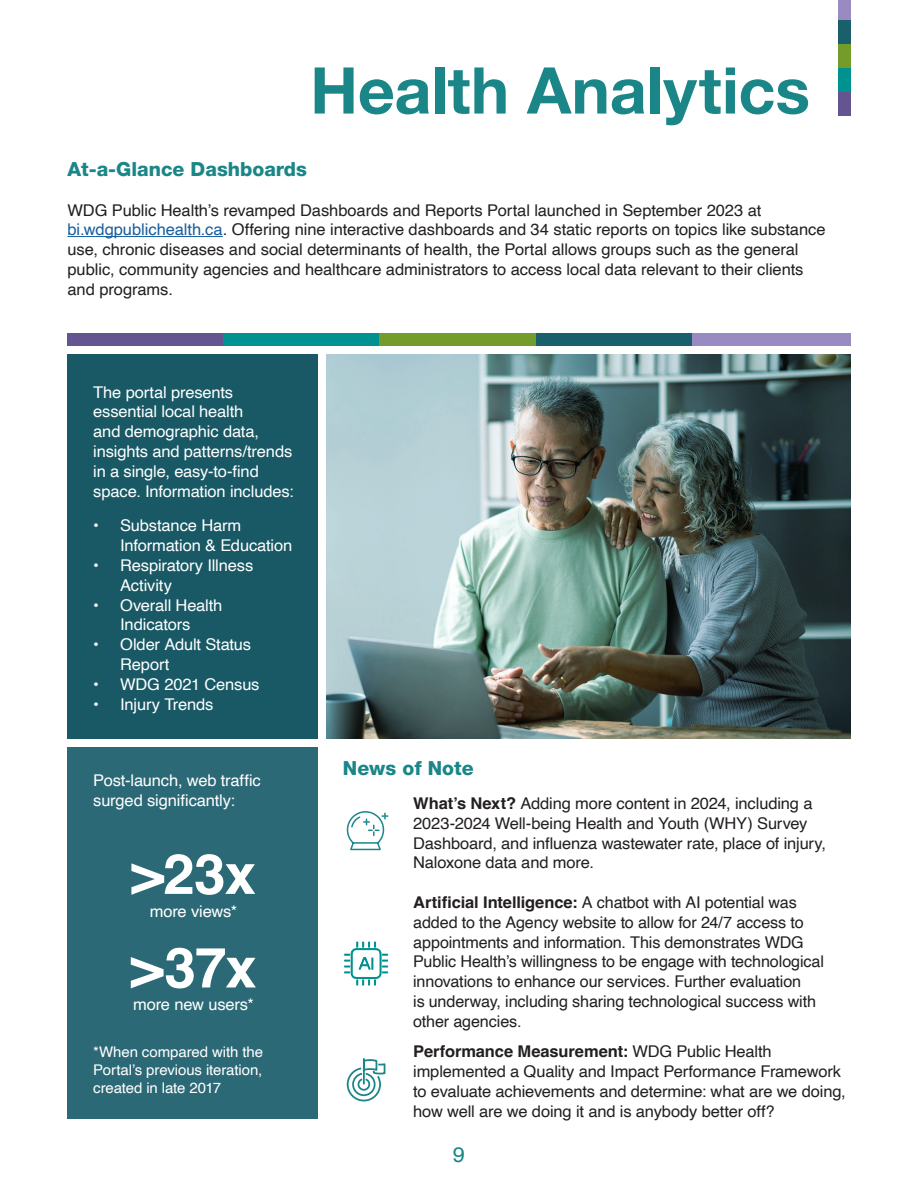
<style>
.page{position:relative;width:918px;height:1188px;background:#fff}
.page>*{position:absolute;margin:0;border:0;box-sizing:border-box;transform-origin:0 0}
.t1{font:700 64.5px "Helvetica Neue LT Pro";color:#1b8688}
.t2{font:700 55.8px "Helvetica";letter-spacing:-.02em;color:#fff}
.t3{font:21px "Helvetica";color:#1b8688;scale:1.05 1}
.t4{font:800 19.5px "Helvetica Neue LT Pro";color:#1b8688}
.t5{font:16.2px/19.8px "Helvetica";letter-spacing:-.01em;color:#231f20}
.t6{font:16.2px/19.8px "Helvetica";letter-spacing:-.01em;color:#fff}
.t7{font:14.7px/18px "Helvetica";letter-spacing:-.005em;color:#fff;text-align:justify}
.s1{color:#175d9e}
.s2{font-weight:700}
</style>
<div class="page">
<div style="left:838px;top:92px;width:12px;height:24px;background:#645590"></div>
<div style="left:838px;top:68px;width:12px;height:24px;background:#009290"></div>
<div style="left:838px;top:44px;width:12px;height:24px;background:#739c2b"></div>
<div style="left:838px;top:19px;width:12px;height:25px;background:#195f6c"></div>
<div style="left:838px;top:0;width:12px;height:20px;background:#998ac1"></div>
<hr style="left:68px;top:236px;width:155px;height:1px;background:#175d9e">
<div style="left:68px;top:333px;width:156px;height:13px;background:#645590"></div>
<div style="left:224px;top:333px;width:156px;height:13px;background:#009290"></div>
<div style="left:380px;top:333px;width:156px;height:13px;background:#739c2b"></div>
<div style="left:536px;top:333px;width:158px;height:13px;background:#195f6c"></div>
<div style="left:692px;top:333px;width:158px;height:13px;background:#998ac1"></div>
<div style="left:68px;top:354px;width:250px;height:385px;background:#185965"></div>
<div style="left:68px;top:747px;width:250px;height:372px;background:#2c6976"></div>
<img style="left:326px;top:354px;width:524px;height:385px">
<svg style="left:344px;top:942px;width:45px;height:43px"></svg>
<svg style="left:346px;top:1058px;width:40px;height:44px"></svg>
<svg style="left:346px;top:811px;width:43px;height:40px"></svg>
<h1 class="t1" style="left:310px;top:51px;width:501px">Health Analytics</h1>
<p class="t4" style="left:68px;top:157px;width:241px">At-a-Glance Dashboards</p>
<p class="t5" style="left:68px;top:200px;width:760px">WDG Public Health’s revamped Dashboards and Reports Portal launched in September 2023 at <span class="s1">bi.wdgpublichealth.ca</span>. Offering nine interactive dashboards and 34 static reports on topics like substance use, chronic diseases and social determinants of health, the Portal allows groups such as the general public, community agencies and healthcare administrators to access local data relevant to their clients and programs.</p>
<p class="t6" style="left:93px;top:383px;width:202px">The portal presents essential local health<br>and demographic data, insights and patterns/trends in a single, easy-to-find space. Information includes:</p>
<p class="t6" style="left:120px;top:516px;width:174px;text-indent:-27px">• Substance Harm<br>Information &amp; Education</p>
<p class="t6" style="left:120px;top:556px;width:135px;text-indent:-27px">• Respiratory Illness<br>Activity</p>
<p class="t6" style="left:93px;top:596px;width:131px;text-align:center">• Overall Health<br>Indicators</p>
<p class="t6" style="left:120px;top:635px;width:132px;text-indent:-27px">• Older Adult Status<br>Report</p>
<p class="t6" style="left:93px;top:675px;width:168px">• WDG 2021 Census</p>
<p class="t6" style="left:93px;top:695px;width:122px">• Injury Trends</p>
<p class="t6" style="left:93px;top:771px;width:169px">Post-launch, web traffic surged significantly:</p>
<h2 class="t2" style="left:131px;top:840px;width:127px">&gt;23x</h2>
<p class="t6" style="left:150px;top:902px;width:89px">more views*</p>
<h2 class="t2" style="left:130px;top:934px;width:128px">&gt;37x</h2>
<p class="t6" style="left:133px;top:995px;width:122px">more new users*</p>
<p class="t7" style="left:93px;top:1043px;width:171px">*When compared with the Portal’s previous iteration, created in late 2017</p>
<p class="t4" style="left:343px;top:757px;width:132px">News of Note</p>
<p class="t5" style="left:413px;top:794px;width:414px"><span class="s2">What’s Next?</span> Adding more content in 2024, including a 2023-2024 Well-being Health and Youth (WHY) Survey Dashboard, and influenza wastewater rate, place of injury, Naloxone data and more.</p>
<p class="t5" style="left:413px;top:893px;width:412px"><span class="s2">Artificial Intelligence:</span> A chatbot with AI potential was added to the Agency website to allow for 24/7 access to appointments and information. This demonstrates WDG Public Health’s willingness to be engage with technological innovations to enhance our services. Further evaluation<br>is underway, including sharing technological success with other agencies.</p>
<p class="t5" style="left:413px;top:1042px;width:434px"><span class="s2">Performance Measurement:</span> WDG Public Health implemented a Quality and Impact Performance Framework to evaluate achievements and determine: what are we doing, how well are we doing it and is anybody better off?</p>
<p class="t3" style="left:453px;top:1138px;width:13px">9</p>
</div>
